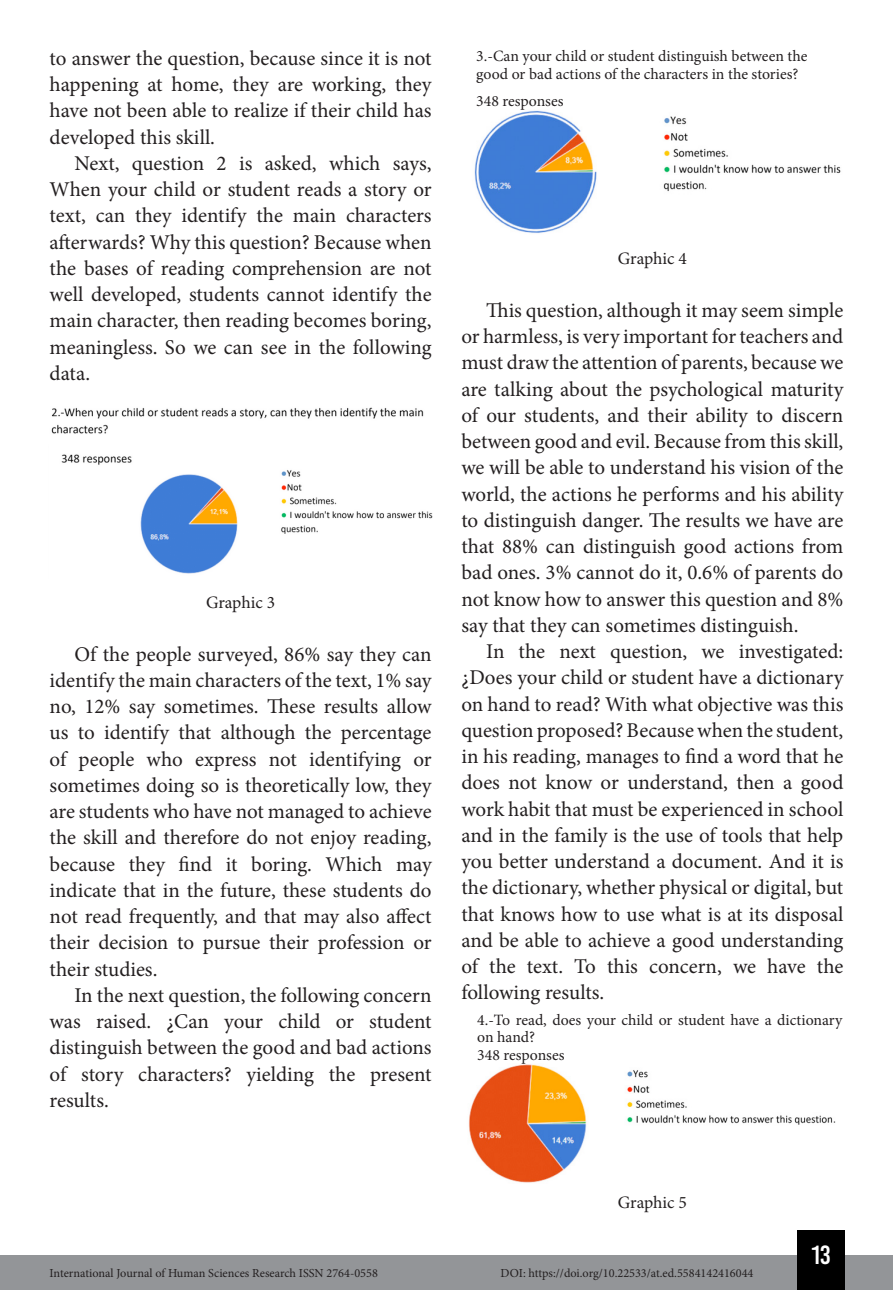
<style>
.page{position:relative;width:893px;height:1290px;background:#fff}
.page>*{position:absolute;margin:0;border:0;box-sizing:border-box;transform-origin:0 0}
.t1{font:26.25px "Bebas Kai";color:#fff}
.TXT{font:21px/26.2px "Minion Pro";color:#231f20;text-align:justify}
.INFO{font:17.5px "Minion Pro";letter-spacing:-.005em;color:#231f20}
.Tabela{font:15.75px/17.5px "Minion Pro";color:#231f20}
.t2{font:12.25px "Minion Pro";color:#231f20}
</style>
<div class="page">
<div style="left:0;top:1255px;width:893px;height:35px;background:#939598"></div>
<div style="left:797px;top:1230px;width:48px;height:60px;background:#000"></div>
<img style="left:51px;top:407px;width:381px;height:167px">
<img style="left:474px;top:110px;width:367px;height:123px">
<img style="left:468px;top:1064px;width:368px;height:119px">
<p class="TXT" style="left:50px;top:45px;width:384px">to answer the question, because since it is not happening at home, they are working, they have not been able to realize if their child has developed this skill.</p>
<p class="TXT" style="left:50px;top:150px;width:384px;text-indent:25px">Next, question 2 is asked, which says, When your child or student reads a story or text, can they identify the main characters afterwards? Why this question? Because when the bases of reading comprehension are not well developed, students cannot identify the main character, then reading becomes boring, meaningless. So we can see in the following data.</p>
<p class="INFO" style="left:206px;top:591px;width:71px">Graphic 3</p>
<p class="TXT" style="left:50px;top:641px;width:384px;text-indent:25px">Of the people surveyed, 86% say they can identify the main characters of the text, 1% say no, 12% say sometimes. These results allow us to identify that although the percentage of people who express not identifying or sometimes doing so is theoretically low, they are students who have not managed to achieve the skill and therefore do not enjoy reading, because they find it boring. Which may indicate that in the future, these students do not read frequently, and that may also affect their decision to pursue their profession or their studies.</p>
<p class="TXT" style="left:50px;top:982px;width:384px;text-indent:25px">In the next question, the following concern was raised. ¿Can your child or student distinguish between the good and bad actions of story characters? yielding the present results.</p>
<p class="Tabela" style="left:476px;top:47px;width:333px">3.-Can your child or student distinguish between the good or bad actions of the characters in the stories?</p>
<p class="Tabela" style="left:476px;top:92px;width:89px">348 responses</p>
<p class="INFO" style="left:618px;top:247px;width:71px">Graphic 4</p>
<p class="TXT" style="left:461px;top:297px;width:384px;text-indent:25px">This question, although it may seem simple or harmless, is very important for teachers and must draw the attention of parents, because we are talking about the psychological maturity of our students, and their ability to discern between good and evil. Because from this skill, we will be able to understand his vision of the world, the actions he performs and his ability to distinguish danger. The results we have are that 88% can distinguish good actions from bad ones. 3% cannot do it, 0.6% of parents do not know how to answer this question and 8% say that they can sometimes distinguish.</p>
<p class="TXT" style="left:461px;top:638px;width:384px;text-indent:25px">In the next question, we investigated: ¿Does your child or student have a dictionary on hand to read? With what objective was this question proposed? Because when the student, in his reading, manages to find a word that he does not know or understand, then a good work habit that must be experienced in school and in the family is the use of tools that help you better understand a document. And it is the dictionary, whether physical or digital, but that knows how to use what is at its disposal and be able to achieve a good understanding of the text. To this concern, we have the following results.</p>
<p class="Tabela" style="left:477px;top:1011px;width:367px">4.-To read, does your child or student have a dictionary on hand?</p>
<p class="Tabela" style="left:477px;top:1046px;width:89px">348 responses</p>
<p class="INFO" style="left:618px;top:1191px;width:71px">Graphic 5</p>
<p class="t1" style="left:811px;top:1241px;width:21px">13</p>
<p class="t2" style="left:50px;top:1265px;width:330px">International Journal of Human Sciences Research ISSN 2764-0558</p>
<p class="t2" style="left:501px;top:1265px;width:254px">DOI: https://doi.org/10.22533/at.ed.5584142416044</p>
</div>
